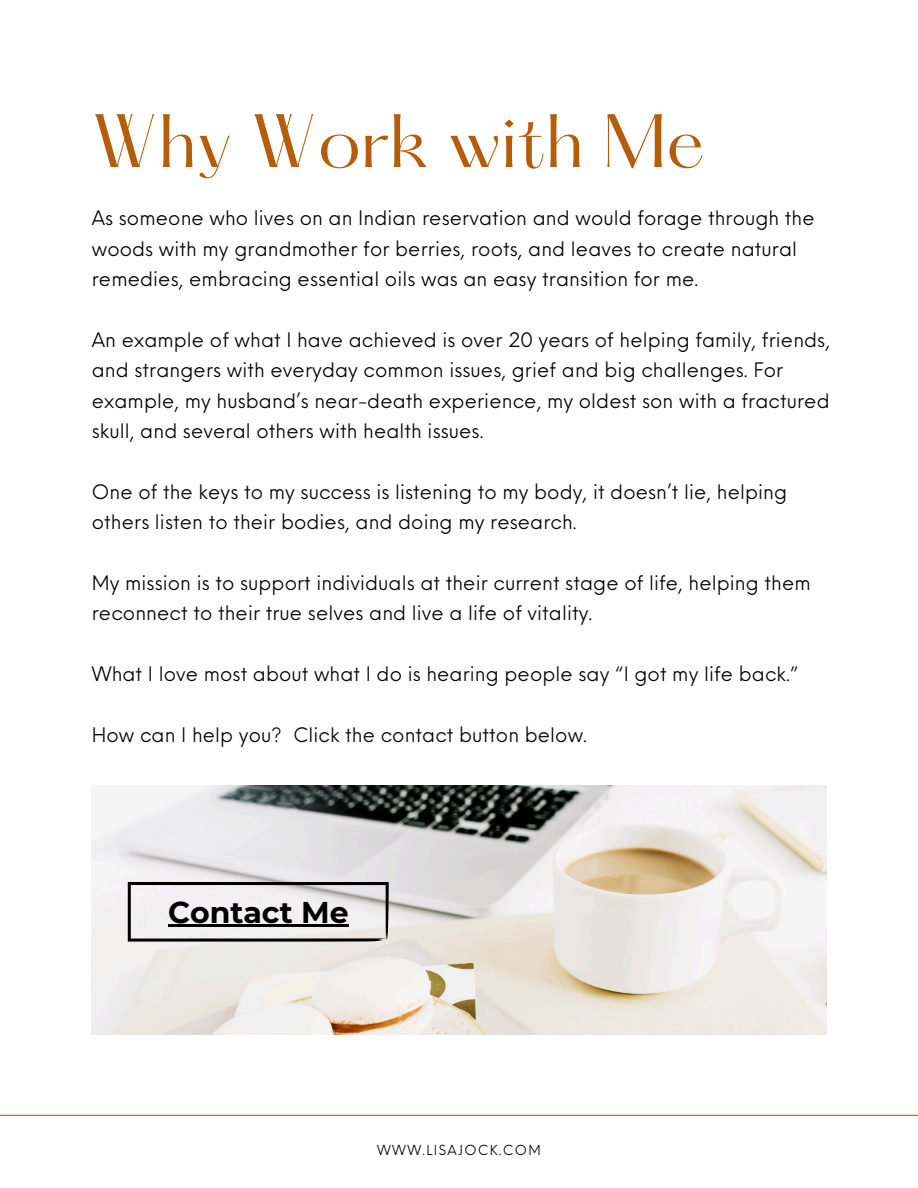
<style>
.page{position:relative;width:918px;height:1188px;background:#fff}
.page>*{position:absolute;margin:0;border:0;box-sizing:border-box;transform-origin:0 0}
.t1{font:66px "Hatton";color:#b65d0b}
.t2{font:700 30px "Montserrat";color:#000}
.t3{font:19.5px/30.3px "Neue Einstellung";letter-spacing:.005em;color:#000}
.t4{font:13.5px "Neue Einstellung";letter-spacing:.1em;color:#000}
</style>
<div class="page">
<img style="left:92px;top:786px;width:734px;height:248px">
<hr style="left:0;top:1115px;width:918px;height:1px;background:#b65d0b">
<svg style="left:128px;top:882px;width:261px;height:60px"></svg>
<hr style="left:168px;top:925px;width:181px;height:2px;background:#000">
<h3 class="t1" style="left:92px;top:110px;width:615px">Why Work with Me</h3>
<h1 class="t3" style="left:92px;top:201px;width:724px">As someone who lives on an Indian reservation and would forage through the woods with my grandmother for berries, roots, and leaves to create natural remedies, embracing essential oils was an easy transition for me.</h1>
<h3 class="t3" style="left:92px;top:323px;width:740px">An example of what I have achieved is over 20 years of helping family, friends, and strangers with everyday common issues, grief and big challenges. For example, my husband’s near-death experience, my oldest son with a fractured skull, and several others with health issues.</h3>
<h3 class="t3" style="left:92px;top:475px;width:697px">One of the keys to my success is listening to my body, it doesn’t lie, helping others listen to their bodies, and doing my research.</h3>
<h3 class="t3" style="left:92px;top:566px;width:720px">My mission is to support individuals at their current stage of life, helping them reconnect to their true selves and live a life of vitality.</h3>
<h3 class="t3" style="left:92px;top:657px;width:708px">What I love most about what I do is hearing people say “I got my life back.”</h3>
<h3 class="t3" style="left:92px;top:718px;width:497px">How can I help you? Click the contact button below.</h3>
<h2 class="t2" style="left:168px;top:894px;width:182px">Contact Me</h2>
<p class="t4" style="left:377px;top:1138px;width:165px">WWW.LISAJOCK.COM</p>
</div>
